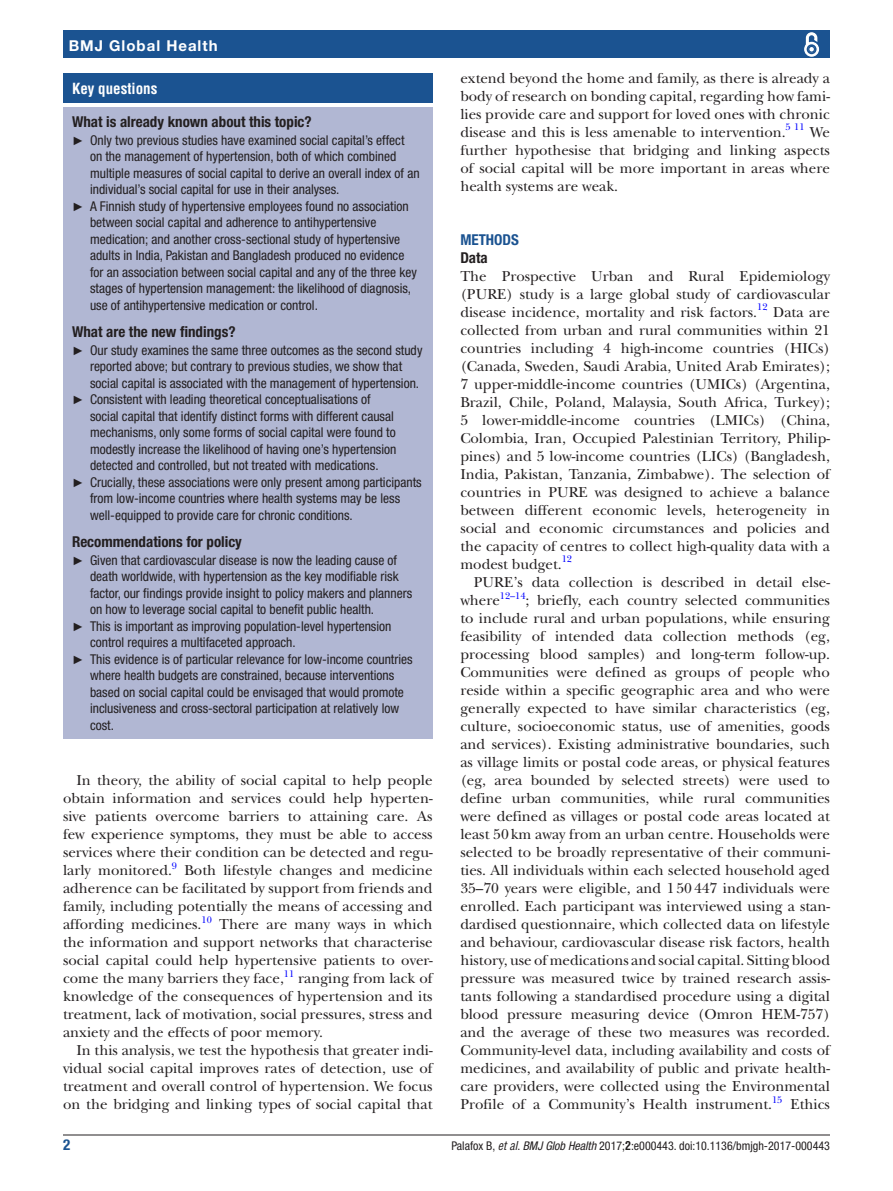
<style>
.page{position:relative;width:893px;height:1191px;background:#fff}
.page>*{position:absolute;margin:0;border:0;box-sizing:border-box;transform-origin:0 0}
.t1{font:15px/18px "New Baskerville";color:#231f20;text-align:justify}
.t2{font:700 condensed 15px "Helvetica Neue LT Std";color:#231f20}
.t3{font:700 15px "Helvetica Neue LT Std";letter-spacing:.065em;color:#fff}
.t4{font:700 condensed 15px "Helvetica";color:#fff}
.t5{font:700 condensed 15px "Helvetica Neue LT Std";color:#1b5391}
.t6{font:condensed 13.5px "Helvetica Neue LT Std";color:#231f20}
.t7{font:condensed 12px "Helvetica Neue LT Std";color:#231f20}
.t8{font:9.9px "New Baskerville";color:#00f}
.s1{font-family:"Arial";font-stretch:normal;font-size:12px}
.s2{font-family:"Helvetica LT Std";font-style:italic}
.s3{font-style:italic}
.s4{font-family:"Helvetica LT Std";font-weight:700}
</style>
<div class="page">
<hr style="left:63px;top:1134px;width:767px;height:1px;background:#231f20">
<div style="left:63px;top:31px;width:767px;height:27px;background:#1b5391"></div>
<svg style="left:804px;top:32px;width:16px;height:25px"></svg>
<div style="left:808px;top:46px;width:7px;height:7px;border:1px solid #1b5391;border-radius:50%"></div>
<div style="left:63px;top:73px;width:370px;height:30px;background:#1b5391"></div>
<div style="left:63px;top:107px;width:370px;height:632px;background:#b1b7d3"></div>
<p class="t3" style="left:69px;top:36px;width:150px">BMJ Global Health</p>
<p class="t4" style="left:72px;top:79px;width:87px">Key questions</p>
<p class="t2" style="left:72px;top:112px;width:241px">What is already known about this topic?</p>
<p class="t6" style="left:72px;top:132px;width:334px"><span class="s1">►</span> Only two previous studies have examined social capital’s effect</p>
<p class="t6" style="left:90px;top:148px;width:308px">on the management of hypertension, both of which combined</p>
<p class="t6" style="left:90px;top:165px;width:331px">multiple measures of social capital to derive an overall index of an</p>
<p class="t6" style="left:90px;top:181px;width:251px">individual’s social capital for use in their analyses.</p>
<p class="t6" style="left:72px;top:198px;width:338px"><span class="s1">►</span> A Finnish study of hypertensive employees found no association</p>
<p class="t6" style="left:90px;top:214px;width:288px">between social capital and adherence to antihypertensive</p>
<p class="t6" style="left:90px;top:231px;width:312px">medication; and another cross-sectional study of hypertensive</p>
<p class="t6" style="left:90px;top:247px;width:316px">adults in India, Pakistan and Bangladesh produced no evidence</p>
<p class="t6" style="left:90px;top:264px;width:328px">for an association between social capital and any of the three key</p>
<p class="t6" style="left:90px;top:280px;width:323px">stages of hypertension management: the likelihood of diagnosis,</p>
<p class="t6" style="left:90px;top:297px;width:229px">use of antihypertensive medication or control.</p>
<p class="t2" style="left:72px;top:322px;width:165px">What are the new findings?</p>
<p class="t6" style="left:72px;top:342px;width:352px"><span class="s1">►</span> Our study examines the same three outcomes as the second study</p>
<p class="t6" style="left:90px;top:358px;width:314px">reported above; but contrary to previous studies, we show that</p>
<p class="t6" style="left:90px;top:375px;width:331px">social capital is associated with the management of hypertension.</p>
<p class="t6" style="left:72px;top:391px;width:300px"><span class="s1">►</span> Consistent with leading theoretical conceptualisations of</p>
<p class="t6" style="left:90px;top:408px;width:305px">social capital that identify distinct forms with different causal</p>
<p class="t6" style="left:90px;top:424px;width:307px">mechanisms, only some forms of social capital were found to</p>
<p class="t6" style="left:90px;top:441px;width:308px">modestly increase the likelihood of having one’s hypertension</p>
<p class="t6" style="left:90px;top:457px;width:290px">detected and controlled, but not treated with medications.</p>
<p class="t6" style="left:72px;top:474px;width:351px"><span class="s1">►</span> Crucially, these associations were only present among participants</p>
<p class="t6" style="left:90px;top:490px;width:312px">from low-income countries where health systems may be less</p>
<p class="t6" style="left:90px;top:507px;width:264px">well-equipped to provide care for chronic conditions.</p>
<p class="t2" style="left:72px;top:532px;width:171px">Recommendations for policy</p>
<p class="t6" style="left:72px;top:552px;width:327px"><span class="s1">►</span> Given that cardiovascular disease is now the leading cause of</p>
<p class="t6" style="left:90px;top:568px;width:310px">death worldwide, with hypertension as the key modifiable risk</p>
<p class="t6" style="left:90px;top:585px;width:324px">factor, our findings provide insight to policy makers and planners</p>
<p class="t6" style="left:90px;top:601px;width:286px">on how to leverage social capital to benefit public health.</p>
<p class="t6" style="left:72px;top:618px;width:321px"><span class="s1">►</span> This is important as improving population-level hypertension</p>
<p class="t6" style="left:90px;top:634px;width:207px">control requires a multifaceted approach.</p>
<p class="t6" style="left:72px;top:651px;width:342px"><span class="s1">►</span> This evidence is of particular relevance for low-income countries</p>
<p class="t6" style="left:90px;top:667px;width:306px">where health budgets are constrained, because interventions</p>
<p class="t6" style="left:90px;top:684px;width:315px">based on social capital could be envisaged that would promote</p>
<p class="t6" style="left:90px;top:700px;width:311px">inclusiveness and cross-sectoral participation at relatively low</p>
<p class="t6" style="left:90px;top:717px;width:25px">cost.</p>
<p class="t1" style="left:63px;top:771px;width:371px;text-indent:14px">In theory, the ability of social capital to help people obtain information and services could help hyperten&shy;sive patients overcome barriers to attaining care. As few experience symptoms, they must be able to access services where their condition can be detected and regu&shy;larly monitored.</p>
<p class="t8" style="left:172px;top:859px;width:7px">9</p>
<p class="t1" style="left:63px;top:861px;width:371px;text-indent:121px">Both lifestyle changes and medicine adherence can be facilitated by support from friends and family, including potentially the means of accessing and affording medicines.</p>
<p class="t8" style="left:201px;top:913px;width:12px">10</p>
<p class="t1" style="left:63px;top:915px;width:371px;text-indent:156px">There are many ways in which the information and support networks that characterise social capital could help hypertensive patients to over&shy;come the many barriers they face,</p>
<p class="t8" style="left:284px;top:967px;width:12px">11</p>
<p class="t1" style="left:63px;top:969px;width:371px;text-indent:235px">ranging from lack of knowledge of the consequences of hypertension and its treatment, lack of motivation, social pressures, stress and anxiety and the effects of poor memory.</p>
<p class="t1" style="left:63px;top:1041px;width:371px;text-indent:14px">In this analysis, we test the hypothesis that greater indi&shy;vidual social capital improves rates of detection, use of treatment and overall control of hypertension. We focus on the bridging and linking types of social capital that</p>
<p class="t1" style="left:460px;top:69px;width:371px">extend beyond the home and family, as there is already a body of research on bonding capital, regarding how fami&shy;lies provide care and support for loved ones with chronic disease and this is less amenable to intervention.</p>
<p class="t8" style="left:786px;top:121px;width:21px">5 11</p>
<p class="t1" style="left:460px;top:123px;width:371px;text-indent:349px">We further hypothesise that bridging and linking aspects of social capital will be more important in areas where health systems are weak.</p>
<p class="t5" style="left:460px;top:231px;width:60px">Methods</p>
<p class="t2" style="left:460px;top:249px;width:29px">Data</p>
<p class="t1" style="left:460px;top:267px;width:371px">The Prospective Urban and Rural Epidemiology (PURE) study is a large global study of cardiovascular disease incidence, mortality and risk factors.<sup>12</sup> Data are collected from urban and rural communities within 21 countries including 4 high-income countries (HICs) (Canada, Sweden, Saudi Arabia, United Arab Emirates); 7 upper-middle-income countries (UMICs) (Argentina, Brazil, Chile, Poland, Malaysia, South Africa, Turkey); 5 lower-middle-income countries (LMICs) (China, Colombia, Iran, Occupied Palestinian Territory, Philip&shy;pines) and 5 low-income countries (LICs) (Bangladesh, India, Pakistan, Tanzania, Zimbabwe). The selection of countries in PURE was designed to achieve a balance between different economic levels, heterogeneity in social and economic circumstances and policies and the capacity of centres to collect high-quality data with a modest budget.</p>
<p class="t8" style="left:562px;top:553px;width:12px">12</p>
<p class="t1" style="left:460px;top:573px;width:371px;text-indent:14px">PURE’s data collection is described in detail else&shy;where</p>
<p class="t8" style="left:500px;top:589px;width:27px">12–14</p>
<p class="t1" style="left:460px;top:591px;width:371px;text-indent:65px">; briefly, each country selected communities to include rural and urban populations, while ensuring feasibility of intended data collection methods (eg, processing blood samples) and long-term follow-up.<br>Communities were defined as groups of people who reside within a specific geographic area and who were generally expected to have similar characteristics (eg, culture, socioeconomic status, use of amenities, goods and services). Existing administrative boundaries, such as village limits or postal code areas, or physical features (eg, area bounded by selected streets) were used to define urban communities, while rural communities were defined as villages or postal code areas located at least 50km away from an urban centre. Households were selected to be broadly representative of their communi&shy;ties. All individuals within each selected household aged 35–70 years were eligible, and 150447 individuals were enrolled. Each participant was interviewed using a stan&shy;dardised questionnaire, which collected data on lifestyle and behaviour, cardiovascular disease risk factors, health history, use of medications and social capital. Sitting blood pressure was measured twice by trained research assis&shy;tants following a standardised procedure using a digital blood pressure measuring device (Omron HEM-757) and the average of these two measures was recorded.<br>Community-level data, including availability and costs of medicines, and availability of public and private health&shy;care providers, were collected using the Environmental Profile of a Community’s Health instrument.</p>
<p class="t8" style="left:772px;top:1093px;width:12px">15</p>
<p class="t1" style="left:790px;top:1095px;width:41px">Ethics</p>
<p class="t5" style="left:63px;top:1135px;width:9px">2</p>
<p class="t7" style="left:451px;top:1138px;width:380px">Palafox B, <span class="s2">et al</span>. <span class="s3">BMJ Glob Health</span> 2017;<span class="s4">2</span>:e000443. doi:10.1136/bmjgh-2017-000443</p>
</div>
